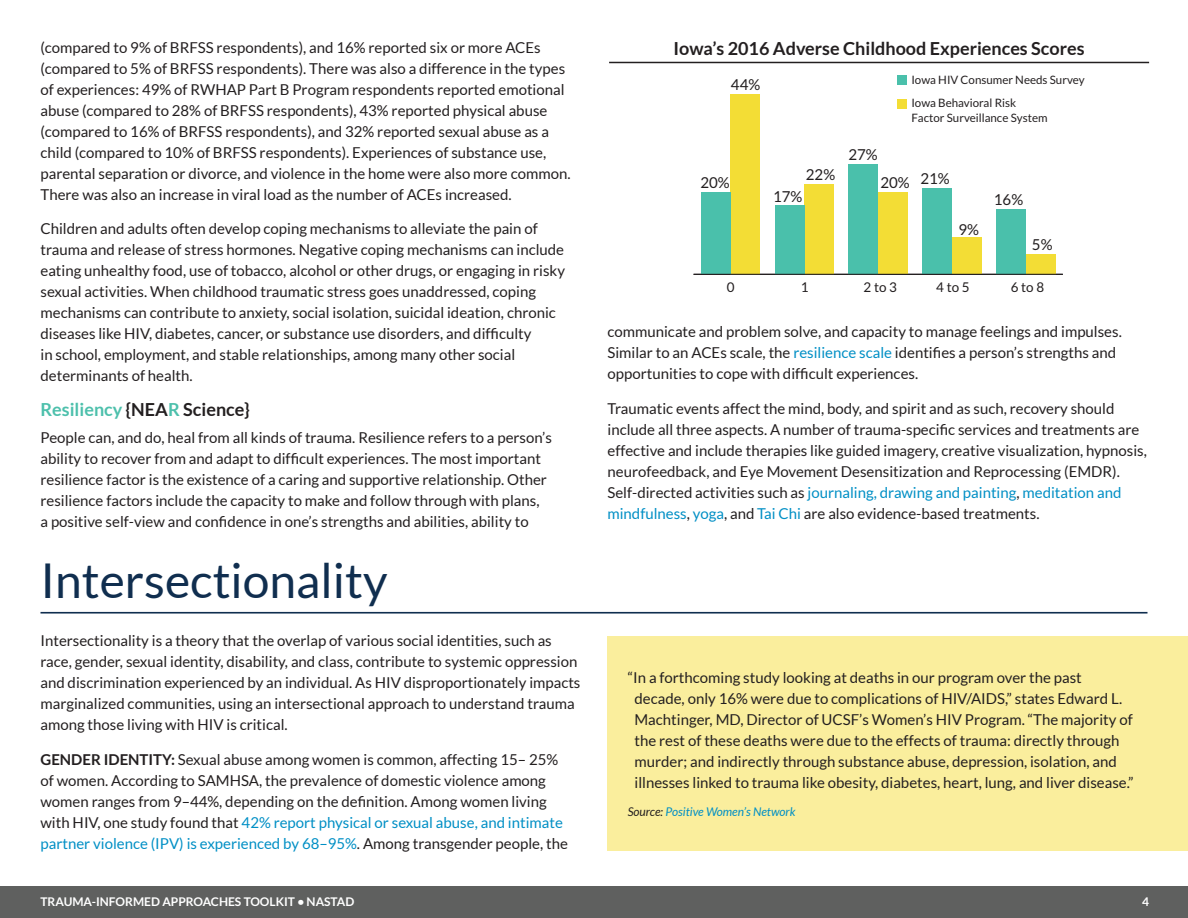
<style>
.page{position:relative;width:1188px;height:918px;background:#fff}
.page>*{position:absolute;margin:0;border:0;box-sizing:border-box;transform-origin:0 0}
.t1{font:48px "Lato";color:#102e4f}
.t2{font:19.5px "Lato";color:#231f20}
.t3{font:700 18px "Lato";color:#231f20}
.t4{font:15px/21px "Lato";color:#231f20}
.t5{font:13.5px "Lato";color:#231f20}
.t6{font:700 12px "Lato";color:#fff}
.t7{font:italic 12px "Lato";color:#008fc5}
.t8{font:11.55px/23.5px "Lato";color:#231f20}
.s1{color:#4dc0ac}
.s2{font-weight:700}
.s3{color:#008fc5}
.s4{color:#231f20}
</style>
<div class="page">
<hr style="left:40px;top:612px;width:1108px;height:2px;background:#102e4f">
<div style="left:608px;top:636px;width:580px;height:214px;background:#faee9d"></div>
<div style="left:731px;top:94px;width:29px;height:180px;background:#f3dd35"></div>
<div style="left:804px;top:184px;width:30px;height:90px;background:#f3dd35"></div>
<div style="left:878px;top:192px;width:30px;height:82px;background:#f3dd35"></div>
<div style="left:952px;top:237px;width:30px;height:37px;background:#f3dd35"></div>
<div style="left:1026px;top:254px;width:29px;height:20px;background:#f3dd35"></div>
<div style="left:701px;top:192px;width:30px;height:82px;background:#4ac0ab"></div>
<div style="left:775px;top:205px;width:29px;height:69px;background:#4ac0ab"></div>
<div style="left:849px;top:164px;width:29px;height:110px;background:#4ac0ab"></div>
<div style="left:923px;top:188px;width:29px;height:86px;background:#4ac0ab"></div>
<div style="left:996px;top:209px;width:30px;height:65px;background:#4ac0ab"></div>
<div style="left:898px;top:75px;width:9px;height:10px;background:#4ac0ab"></div>
<div style="left:898px;top:99px;width:9px;height:9px;background:#f3dd35"></div>
<hr style="left:694px;top:274px;width:369px;height:1px;background:#231f20">
<hr style="left:609px;top:62px;width:540px;height:1px;background:#231f20">
<div style="left:0;top:886px;width:1188px;height:32px;background:#5f605f"></div>
<p class="t4" style="left:40px;top:36px;width:532px">(compared to 9% of BRFSS respondents), and 16% reported six or more ACEs (compared to 5% of BRFSS respondents). There was also a difference in the types of experiences: 49% of RWHAP Part B Program respondents reported emotional abuse (compared to 28% of BRFSS respondents), 43% reported physical abuse (compared to 16% of BRFSS respondents), and 32% reported sexual abuse as a child (compared to 10% of BRFSS respondents). Experiences of substance use, parental separation or divorce, and violence in the home were also more common.<br>There was also an increase in viral load as the number of ACEs increased.</p>
<p class="t4" style="left:40px;top:218px;width:526px">Children and adults often develop coping mechanisms to alleviate the pain of trauma and release of stress hormones. Negative coping mechanisms can include eating unhealthy food, use of tobacco, alcohol or other drugs, or engaging in risky sexual activities. When childhood traumatic stress goes unaddressed, coping mechanisms can contribute to anxiety, social isolation, suicidal ideation, chronic diseases like HIV, diabetes, cancer, or substance use disorders, and difficulty<br>in school, employment, and stable relationships, among many other social determinants of health.</p>
<p class="t3" style="left:40px;top:398px;width:211px"><span class="s1">Resiliency</span> {NEA<span class="s1">R</span> Science}</p>
<p class="t4" style="left:40px;top:427px;width:513px">People can, and do, heal from all kinds of trauma. Resilience refers to a person’s ability to recover from and adapt to difficult experiences. The most important resilience factor is the existence of a caring and supportive relationship. Other resilience factors include the capacity to make and follow through with plans,<br>a positive self-view and confidence in one’s strengths and abilities, ability to</p>
<h1 class="t1" style="left:40px;top:551px;width:349px">Intersectionality</h1>
<p class="t4" style="left:40px;top:630px;width:541px">Intersectionality is a theory that the overlap of various social identities, such as race, gender, sexual identity, disability, and class, contribute to systemic oppression and discrimination experienced by an individual. As HIV disproportionately impacts marginalized communities, using an intersectional approach to understand trauma among those living with HIV is critical.</p>
<p class="t4" style="left:40px;top:749px;width:529px"><span class="s2">GENDER IDENTITY:</span> Sexual abuse among women is common, affecting 15– 25% of women. According to SAMHSA, the prevalence of domestic violence among women ranges from 9–44%, depending on the definition. Among women living with HIV, one study found that <span class="s3">42% report physical or sexual abuse, and intimate partner violence (IPV) is experienced by 68–95%</span>. Among transgender people, the</p>
<p class="t3" style="left:673px;top:37px;width:413px">Iowa’s 2016 Adverse Childhood Experiences Scores</p>
<h2 class="t2" style="left:723px;top:39px;width:325px">Adverse Childhood Experiences Score</h2>
<p class="t4" style="left:731px;top:74px;width:31px">44%</p>
<p class="t4" style="left:700px;top:172px;width:31px">20%</p>
<p class="t4" style="left:806px;top:164px;width:31px">22%</p>
<p class="t4" style="left:773px;top:186px;width:31px">17%</p>
<p class="t4" style="left:848px;top:144px;width:31px">27%</p>
<p class="t8" style="left:911px;top:68px;width:175px">Iowa HIV Consumer Needs Survey<br>Iowa Behavioral Risk</p>
<p class="t8" style="left:911px;top:106px;width:138px">Factor Surveillance System</p>
<p class="t4" style="left:881px;top:170px;width:71px">20% 21%</p>
<p class="t4" style="left:958px;top:219px;width:22px">9%</p>
<p class="t4" style="left:994px;top:189px;width:31px">16%</p>
<p class="t4" style="left:1032px;top:234px;width:22px">5%</p>
<p class="t5" style="left:727px;top:280px;width:9px">0</p>
<p class="t5" style="left:801px;top:280px;width:9px">1</p>
<p class="t5" style="left:864px;top:280px;width:35px">2 to 3</p>
<p class="t5" style="left:936px;top:280px;width:35px">4 to 5</p>
<p class="t5" style="left:1011px;top:280px;width:35px">6 to 8</p>
<p class="t4" style="left:608px;top:321px;width:516px">communicate and problem solve, and capacity to manage feelings and impulses.<br>Similar to an ACEs scale, the <span class="s3">resilience scale</span> identifies a person’s strengths and opportunities to cope with difficult experiences.</p>
<p class="t4" style="left:607px;top:397px;width:541px">Traumatic events affect the mind, body, and spirit and as such, recovery should include all three aspects. A number of trauma-specific services and treatments are effective and include therapies like guided imagery, creative visualization, hypnosis, neurofeedback, and Eye Movement Desensitization and Reprocessing (EMDR).<br>Self-directed activities such as <span class="s3">journaling, drawing and painting</span>, <span class="s3">meditation and mindfulness</span>, <span class="s3">yoga</span>, and <span class="s3">Tai Chi</span> are also evidence-based treatments.</p>
<p class="t4" style="left:634px;top:666px;width:501px;text-indent:-7px">“In a forthcoming study looking at deaths in our program over the past decade, only 16% were due to complications of HIV/AIDS,” states Edward L.<br>Machtinger, MD, Director of UCSF’s Women’s HIV Program. “The majority of the rest of these deaths were due to the effects of trauma: directly through murder; and indirectly through substance abuse, depression, isolation, and illnesses linked to trauma like obesity, diabetes, heart, lung, and liver disease.”</p>
<p class="t7" style="left:628px;top:804px;width:169px"><span class="s4">Source:</span> Positive Women’s Network</p>
<p class="t6" style="left:40px;top:895px;width:315px">TRAUMA-INFORMED APPROACHES TOOLKIT • NASTAD</p>
<p class="t6" style="left:1142px;top:895px;width:8px">4</p>
</div>
